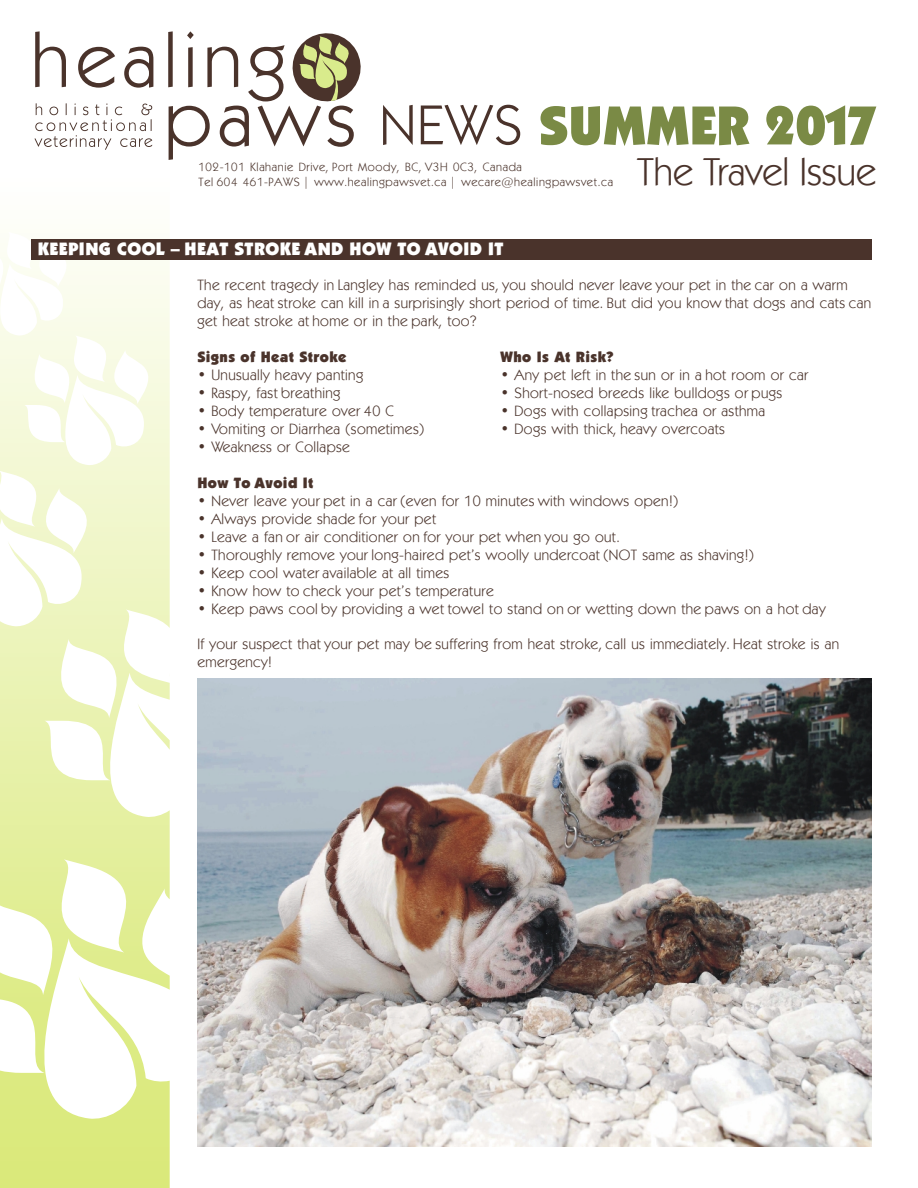
<style>
.page{position:relative;width:918px;height:1188px;background:#fff}
.page>*{position:absolute;margin:0;border:0;box-sizing:border-box;transform-origin:0 0}
.t1{font:54.6px "Kabel Ult BT";color:#7a8a45}
.t2{font:39px "Kabel Bk BT";color:#4a332b}
.t3{font:18px "Kabel Ult BT";letter-spacing:.03em;color:#fff}
.t4{font:15px/18px "Kabel Bk BT";letter-spacing:.025em;color:#4a332b}
.t5{font:15px "Kabel Ult BT";letter-spacing:.03em;color:#4a332b}
.t6{font:12px/14.4px "Kabel Bk BT";letter-spacing:.055em;color:#4a332b}
</style>
<div class="page">
<svg style="left:0;top:243px;width:170px;height:945px"></svg>
<svg style="left:34px;top:31px;width:327px;height:129px"></svg>
<svg style="left:383px;top:105px;width:137px;height:40px"></svg>
<div style="left:31px;top:239px;width:841px;height:20px;background:#4a332b"></div>
<img style="left:197px;top:678px;width:675px;height:469px">
<h1 class="t1" style="left:539px;top:103px;width:340px">SUMMER 2017</h1>
<h2 class="t2" style="left:637px;top:155px;width:241px">The Travel Issue</h2>
<p class="t6" style="left:199px;top:161px;width:416px">102-101 Klahanie Drive, Port Moody, BC, V3H 0C3, Canada<br>Tel 604 461-PAWS | www.healingpawsvet.ca | wecare@healingpawsvet.ca</p>
<p class="t3" style="left:42px;top:242px;width:463px">HOUSE TRAINING YOUR PUPPYAND HOW TO AVOID IT</p>
<p class="t3" style="left:38px;top:242px;width:264px">KEEPING COOL – HEAT STROKE</p>
<p class="t4" style="left:197px;top:277px;width:675px">The recent tragedy in Langley has reminded us, you should never leave your pet in the car on a warm day, as heat stroke can kill in a surprisingly short period of time. But did you know that dogs and cats can get heat stroke at home or in the park, too?</p>
<p class="t5" style="left:197px;top:350px;width:151px">Signs of Heat Stroke</p>
<p class="t4" style="left:197px;top:367px;width:167px">• Unusually heavy panting</p>
<p class="t4" style="left:197px;top:385px;width:145px">• Raspy, fast breathing</p>
<p class="t4" style="left:197px;top:403px;width:198px">• Body temperature over 40 C</p>
<p class="t4" style="left:197px;top:421px;width:228px">• Vomiting or Diarrhea (sometimes)</p>
<p class="t4" style="left:197px;top:439px;width:154px">• Weakness or Collapse</p>
<p class="t5" style="left:197px;top:476px;width:118px">How To Avoid It</p>
<p class="t4" style="left:197px;top:493px;width:482px">• Never leave your pet in a car (even for 10 minutes with windows open!)</p>
<p class="t4" style="left:197px;top:511px;width:240px">• Always provide shade for your pet</p>
<p class="t4" style="left:197px;top:529px;width:424px">• Leave a fan or air conditioner on for your pet when you go out.</p>
<p class="t4" style="left:197px;top:547px;width:558px">• Thoroughly remove your long-haired pet’s woolly undercoat (NOT same as shaving!)</p>
<p class="t4" style="left:197px;top:565px;width:253px">• Keep cool water available at all times</p>
<p class="t4" style="left:197px;top:583px;width:298px">• Know how to check your pet’s temperature</p>
<p class="t4" style="left:197px;top:601px;width:630px">• Keep paws cool by providing a wet towel to stand on or wetting down the paws on a hot day</p>
<p class="t4" style="left:197px;top:637px;width:643px">If your suspect that your pet may be suffering from heat stroke, call us immediately. Heat stroke is an emergency!</p>
<p class="t5" style="left:501px;top:350px;width:114px">Who Is At Risk?</p>
<p class="t4" style="left:501px;top:367px;width:309px">• Any pet left in the sun or in a hot room or car</p>
<p class="t4" style="left:501px;top:385px;width:283px">• Short-nosed breeds like bulldogs or pugs</p>
<p class="t4" style="left:501px;top:403px;width:266px">• Dogs with collapsing trachea or asthma</p>
<p class="t4" style="left:501px;top:421px;width:226px">• Dogs with thick, heavy overcoats</p>
</div>
